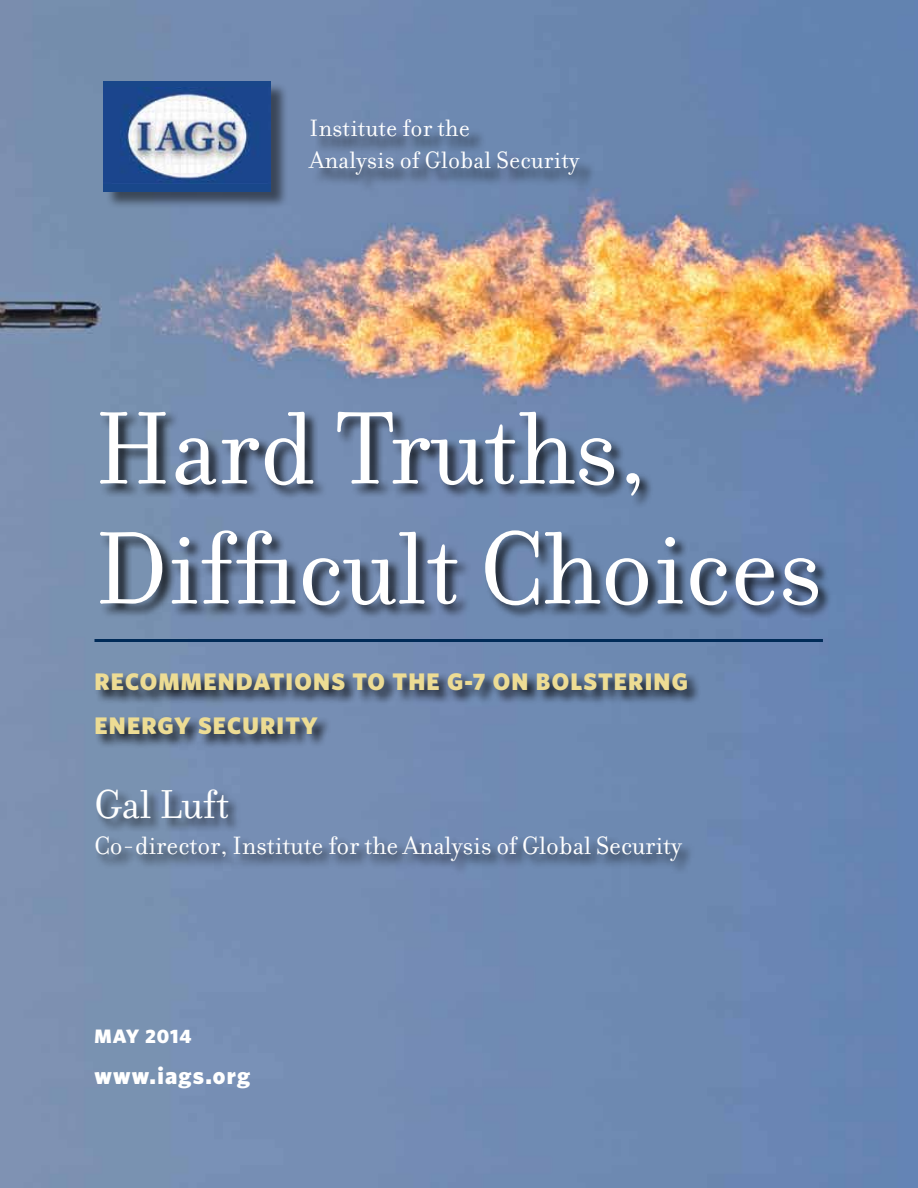
<style>
.page{position:relative;width:918px;height:1188px;background:#fff}
.page>*{position:absolute;margin:0;border:0;box-sizing:border-box;transform-origin:0 0}
.t1{font:111px/120px "Filosofia";color:#fff}
.t2{font:43.5px "Filosofia";color:#fff}
.t3{font:27px "Filosofia";color:#fff}
.t4{font:25.5px/31.5px "Filosofia";letter-spacing:.01em;color:#fff}
.t5{font:900 24px/43.5px "Whitney";letter-spacing:.05em;color:#eddc94}
.t6{font:900 24px "Whitney";letter-spacing:.05em;color:#fff}
.t7{font:900 19.5px "Whitney";letter-spacing:.05em;color:#fff}
</style>
<div class="page">
<img style="left:0;top:0;width:918px;height:1188px">
<div style="left:94px;top:410px;width:739px;height:339px;background:#000;opacity:.79"></div>
<div style="left:95px;top:788px;width:601px;height:87px;background:#000;opacity:.79"></div>
<hr style="left:94px;top:639px;width:729px;height:3px;background:#002b58">
<div style="left:105px;top:82px;width:183px;height:127px;background:#000;opacity:.5"></div>
<div style="left:103px;top:81px;width:168px;height:110px;background:#19478a"></div>
<img style="left:122px;top:87px;width:128px;height:97px">
<div style="left:312px;top:122px;width:285px;height:71px;background:#000;opacity:.75"></div>
<p class="t4" style="left:309px;top:113px;width:272px">Institute for the<br>Analysis of Global Security</p>
<h1 class="t1" style="left:94px;top:390px;width:729px">Hard Truths,<br>Difficult Choices</h1>
<p class="t5" style="left:94px;top:660px;width:595px">RECOMMENDATIONS TO THE G-7 ON BOLSTERING<br>ENERGY SECURITY</p>
<h2 class="t2" style="left:94px;top:780px;width:136px">Gal Luft</h2>
<p class="t3" style="left:94px;top:830px;width:589px">Co-director, Institute for the Analysis of Global Security</p>
<p class="t7" style="left:94px;top:1023px;width:99px">MAY 2014</p>
<p class="t6" style="left:94px;top:1059px;width:157px">www.iags.org</p>
</div>
